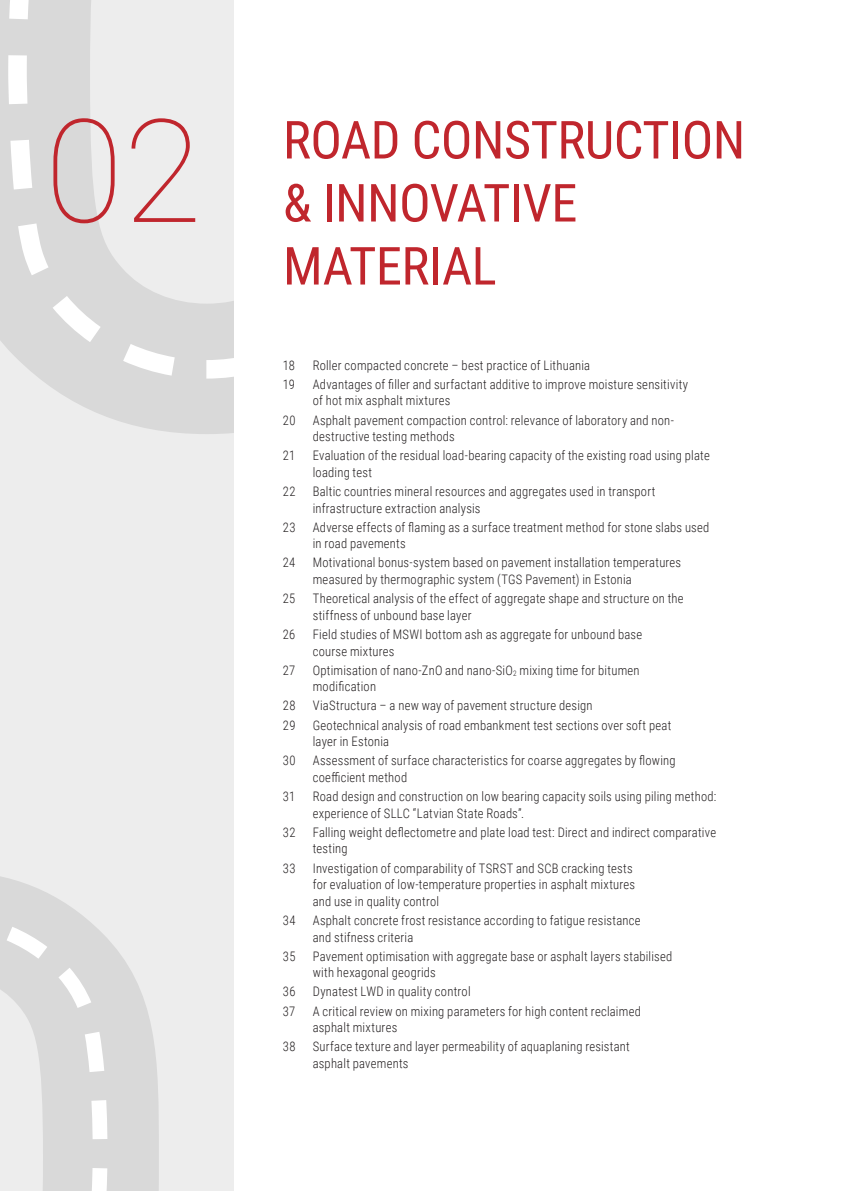
<style>
.page{position:relative;width:844px;height:1191px;background:#fff}
.page>*{position:absolute;margin:0;border:0;box-sizing:border-box;transform-origin:0 0}
.nodalas_cipars{font:100 143.67px "Roboto";color:#c0262d}
.nodalas_virs{font:52.5px/63px "Roboto Condensed";letter-spacing:-.01em;color:#c0262d}
.nodalas_sautrs{font:300 13.12px/16.6px "Roboto Condensed";letter-spacing:.02em;color:#231f20;scale:.96 1}
</style>
<div class="page">
<div style="left:0;top:0;width:233px;height:1191px;background:#ededed"></div>
<svg style="left:0;top:876px;width:159px;height:315px;fill:#d9d9d9"></svg>
<svg style="left:0;top:913px;width:107px;height:278px"></svg>
<svg style="left:0;top:0;width:233px;height:434px;fill:#d9d9d9"></svg>
<svg style="left:8px;top:0;width:225px;height:378px"></svg>
<p class="nodalas_cipars" style="left:45px;top:70px;width:159px">02</p>
<p class="nodalas_virs" style="left:283px;top:106px;width:463px">ROAD CONSTRUCTION &amp; INNOVATIVE<br>MATERIAL</p>
<p class="nodalas_sautrs" style="left:283px;top:356px;width:14px">18</p>
<p class="nodalas_sautrs" style="left:313px;top:356px;width:290px">Roller compacted concrete – best practice of Lithuania</p>
<p class="nodalas_sautrs" style="left:283px;top:375px;width:14px">19</p>
<p class="nodalas_sautrs" style="left:313px;top:375px;width:392px">Advantages of filler and surfactant additive to improve moisture sensitivity of hot mix asphalt mixtures</p>
<p class="nodalas_sautrs" style="left:283px;top:411px;width:15px">20</p>
<p class="nodalas_sautrs" style="left:313px;top:411px;width:378px">Asphalt pavement compaction control: relevance of laboratory and non&shy;destructive testing methods</p>
<p class="nodalas_sautrs" style="left:283px;top:447px;width:14px">21</p>
<p class="nodalas_sautrs" style="left:313px;top:447px;width:415px">Evaluation of the residual load-bearing capacity of the existing road using plate loading test</p>
<p class="nodalas_sautrs" style="left:283px;top:482px;width:15px">22</p>
<p class="nodalas_sautrs" style="left:313px;top:482px;width:358px">Baltic countries mineral resources and aggregates used in transport infrastructure extraction analysis</p>
<p class="nodalas_sautrs" style="left:283px;top:518px;width:15px">23</p>
<p class="nodalas_sautrs" style="left:313px;top:518px;width:414px">Adverse effects of flaming as a surface treatment method for stone slabs used in road pavements</p>
<p class="nodalas_sautrs" style="left:283px;top:554px;width:14px">24</p>
<p class="nodalas_sautrs" style="left:313px;top:554px;width:385px">Motivational bonus-system based on pavement installation temperatures measured by thermographic system (TGS Pavement) in Estonia</p>
<p class="nodalas_sautrs" style="left:283px;top:590px;width:14px">25</p>
<p class="nodalas_sautrs" style="left:313px;top:590px;width:388px">Theoretical analysis of the effect of aggregate shape and structure on the stiffness of unbound base layer</p>
<p class="nodalas_sautrs" style="left:283px;top:625px;width:14px">26</p>
<p class="nodalas_sautrs" style="left:313px;top:625px;width:344px">Field studies of MSWI bottom ash as aggregate for unbound base course mixtures</p>
<p class="nodalas_sautrs" style="left:283px;top:661px;width:14px">27</p>
<p class="nodalas_sautrs" style="left:313px;top:661px;width:342px">Optimisation of nano-ZnO and nano-SiO<sub>2</sub> mixing time for bitumen modification</p>
<p class="nodalas_sautrs" style="left:283px;top:697px;width:15px">28</p>
<p class="nodalas_sautrs" style="left:313px;top:697px;width:293px">ViaStructura – a new way of pavement structure design</p>
<p class="nodalas_sautrs" style="left:283px;top:716px;width:15px">29</p>
<p class="nodalas_sautrs" style="left:313px;top:716px;width:375px">Geotechnical analysis of road embankment test sections over soft peat layer in Estonia</p>
<p class="nodalas_sautrs" style="left:283px;top:752px;width:15px">30</p>
<p class="nodalas_sautrs" style="left:313px;top:752px;width:379px">Assessment of surface characteristics for coarse aggregates by flowing coefficient method</p>
<p class="nodalas_sautrs" style="left:283px;top:787px;width:14px">31</p>
<p class="nodalas_sautrs" style="left:313px;top:787px;width:422px">Road design and construction on low bearing capacity soils using piling method: experience of SLLC “Latvian State Roads”.</p>
<p class="nodalas_sautrs" style="left:283px;top:823px;width:15px">32</p>
<p class="nodalas_sautrs" style="left:313px;top:823px;width:421px">Falling weight deflectometre and plate load test: Direct and indirect comparative testing</p>
<p class="nodalas_sautrs" style="left:283px;top:859px;width:15px">33</p>
<p class="nodalas_sautrs" style="left:313px;top:859px;width:337px">Investigation of comparability of TSRST and SCB cracking tests for evaluation of low-temperature properties in asphalt mixtures and use in quality control</p>
<p class="nodalas_sautrs" style="left:283px;top:911px;width:15px">34</p>
<p class="nodalas_sautrs" style="left:313px;top:911px;width:343px">Asphalt concrete frost resistance according to fatigue resistance and stifness criteria</p>
<p class="nodalas_sautrs" style="left:283px;top:947px;width:15px">35</p>
<p class="nodalas_sautrs" style="left:313px;top:947px;width:376px">Pavement optimisation with aggregate base or asphalt layers stabilised with hexagonal geogrids</p>
<p class="nodalas_sautrs" style="left:283px;top:983px;width:15px">36</p>
<p class="nodalas_sautrs" style="left:313px;top:983px;width:166px">Dynatest LWD in quality control</p>
<p class="nodalas_sautrs" style="left:283px;top:1002px;width:14px">37</p>
<p class="nodalas_sautrs" style="left:313px;top:1002px;width:343px">A critical review on mixing parameters for high content reclaimed asphalt mixtures</p>
<p class="nodalas_sautrs" style="left:283px;top:1037px;width:15px">38</p>
<p class="nodalas_sautrs" style="left:313px;top:1037px;width:332px">Surface texture and layer permeability of aquaplaning resistant asphalt pavements</p>
</div>
